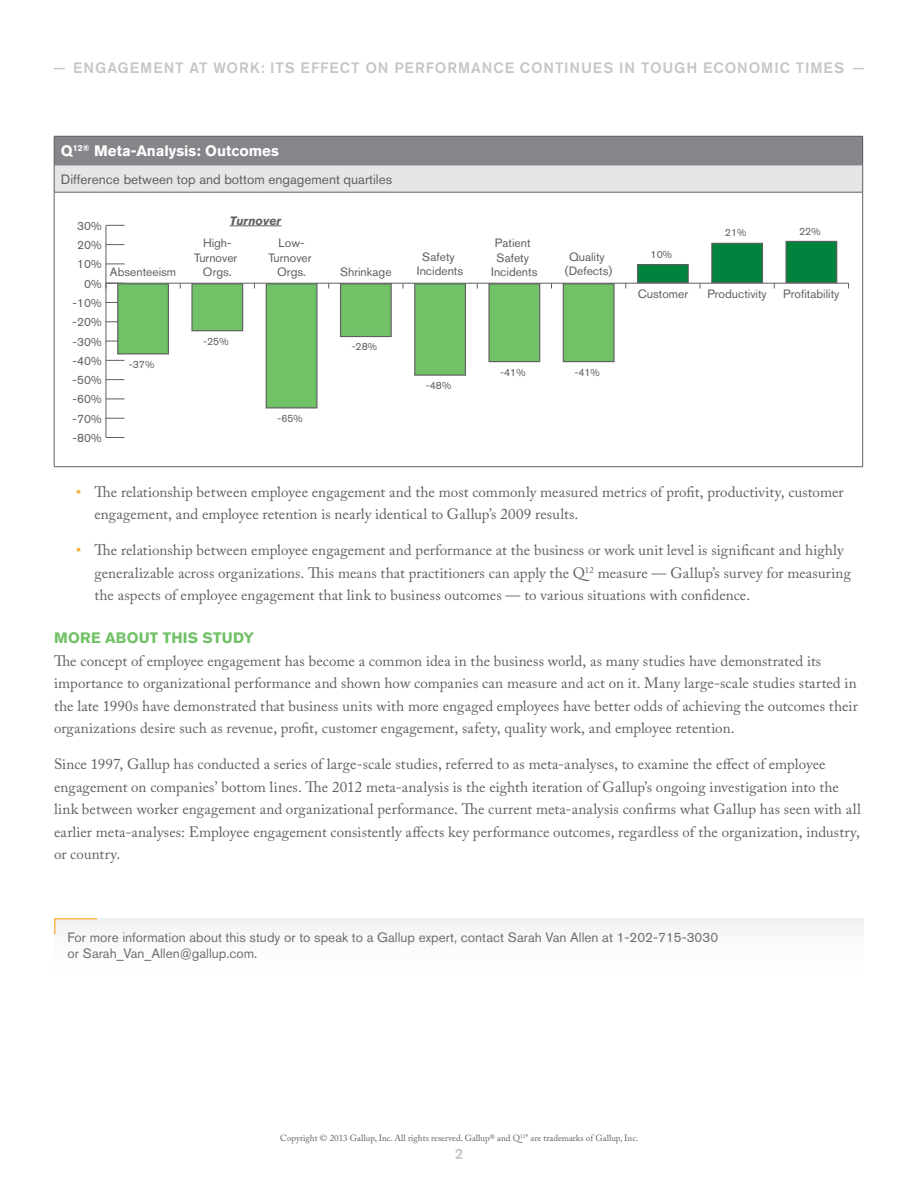
<style>
.page{position:relative;width:918px;height:1188px;background:#fff}
.page>*{position:absolute;margin:0;border:0;box-sizing:border-box;transform-origin:0 0}
.Text_Body_NB{font:15px/22.5px "Adobe Caslon Pro";letter-spacing:.005em;color:#5f5f62}
.List_Bullet_1_Gold{font:15px/22.5px "Adobe Caslon Pro";letter-spacing:.005em;color:#5f5f62}
.Running_Header__5_Ma{font:500 15px "Akzidenz Grotesk BE";letter-spacing:.06em;color:#c5c6c8}
.TableGraph_Title{font:700 15px "Akzidenz Grotesk BE";color:#fff}
.Subhead_InArticle{font:700 15px "Akzidenz Grotesk BE";letter-spacing:.015em;color:#71c167}
.Page__s{font:500 15px "Akzidenz Grotesk BE";color:#c5c6c8}
.Size_9_Caption{font:13.5px/16.2px "Akzidenz Grotesk BE";color:#6e6f72}
.TableGraph_Subtitle{font:13.5px "Akzidenz Grotesk BE";color:#5f5f62}
.t1{font:12px/14.4px "Akzidenz Grotesk BE";color:#5f5f62;text-align:center}
.t2{font:italic 700 12px "Akzidenz Grotesk BE";color:#5f5f62}
.t3{font:10.5px "Akzidenz Grotesk BE";color:#5f5f62}
.Copyright{font:9px "Adobe Caslon Pro";color:#5f5f62}
.s1{font-family:"Akzidenz Grotesk BE";color:#fbb03f}
</style>
<div class="page">
<div style="left:54px;top:136px;width:809px;height:29px;background:#848689"></div>
<div style="left:54px;top:165px;width:809px;height:27px;background:#e5e6e8"></div>
<hr style="left:54px;top:136px;width:809px;height:1px;background:#5f5f62">
<hr style="left:54px;top:165px;width:809px;height:1px;background:#5f5f62">
<hr style="left:54px;top:192px;width:1px;height:275px;background:#5f5f62">
<hr style="left:862px;top:192px;width:1px;height:275px;background:#5f5f62">
<hr style="left:54px;top:466px;width:809px;height:1px;background:#5f5f62">
<svg style="left:54px;top:137px;width:1px;height:55px"></svg>
<svg style="left:862px;top:137px;width:1px;height:55px"></svg>
<hr style="left:54px;top:192px;width:809px;height:1px;background:#5f5f62">
<hr style="left:230px;top:226px;width:51px;height:1px;background:#5f5f62">
<hr style="left:106px;top:283px;width:743px;height:1px;background:#5f5f62">
<hr style="left:106px;top:225px;width:1px;height:213px;background:#5f5f62">
<svg style="left:107px;top:437px;width:18px;height:1px"></svg>
<svg style="left:106px;top:418px;width:19px;height:1px"></svg>
<svg style="left:106px;top:399px;width:19px;height:1px"></svg>
<svg style="left:106px;top:379px;width:19px;height:1px"></svg>
<svg style="left:106px;top:360px;width:19px;height:1px"></svg>
<svg style="left:106px;top:283px;width:11px;height:5px"></svg>
<svg style="left:106px;top:264px;width:19px;height:1px"></svg>
<svg style="left:107px;top:244px;width:18px;height:1px"></svg>
<svg style="left:106px;top:225px;width:19px;height:1px"></svg>
<div style="left:118px;top:284px;width:50px;height:70px;background:#71c167"></div>
<div style="left:117px;top:283px;width:52px;height:71px;border:1px solid #5f5f62"></div>
<div style="left:192px;top:284px;width:51px;height:47px;background:#71c167"></div>
<div style="left:191px;top:283px;width:52px;height:48px;border:1px solid #5f5f62"></div>
<div style="left:266px;top:284px;width:51px;height:124px;background:#71c167"></div>
<div style="left:266px;top:283px;width:51px;height:125px;border:1px solid #5f5f62"></div>
<div style="left:341px;top:284px;width:50px;height:53px;background:#71c167"></div>
<div style="left:340px;top:283px;width:52px;height:54px;border:1px solid #5f5f62"></div>
<div style="left:415px;top:284px;width:50px;height:91px;background:#71c167"></div>
<div style="left:414px;top:283px;width:52px;height:93px;border:1px solid #5f5f62"></div>
<div style="left:489px;top:284px;width:51px;height:78px;background:#71c167"></div>
<div style="left:488px;top:283px;width:52px;height:79px;border:1px solid #5f5f62"></div>
<div style="left:563px;top:284px;width:51px;height:78px;background:#71c167"></div>
<div style="left:563px;top:283px;width:52px;height:79px;border:1px solid #5f5f62"></div>
<div style="left:638px;top:265px;width:50px;height:18px;background:#00843d"></div>
<div style="left:637px;top:264px;width:52px;height:19px;border:1px solid #5f5f62"></div>
<div style="left:712px;top:243px;width:50px;height:40px;background:#00843d"></div>
<div style="left:711px;top:243px;width:52px;height:40px;border:1px solid #5f5f62"></div>
<div style="left:786px;top:241px;width:51px;height:42px;background:#00843d"></div>
<div style="left:786px;top:241px;width:51px;height:42px;border:1px solid #5f5f62"></div>
<div style="left:98px;top:918px;width:766px;height:12px;background:#f2f3f3"></div>
<svg style="left:54px;top:918px;width:44px;height:17px"></svg>
<p class="Running_Header__5_Ma" style="left:73px;top:59px;width:773px">ENGAGEMENT AT WORK: ITS EFFECT ON PERFORMANCE CONTI NUES I N TOUGH ECONOMIC TI MES</p>
<p class="TableGraph_Title" style="left:61px;top:142px;width:219px">Q<sup>12®</sup> Meta-Analysis: Outcomes</p>
<p class="TableGraph_Subtitle" style="left:61px;top:171px;width:333px">Difference between top and bottom engagement quartiles</p>
<p class="t1" style="left:77px;top:218px;width:26px">30%</p>
<p class="t1" style="left:77px;top:238px;width:26px">20%</p>
<p class="t1" style="left:77px;top:257px;width:26px">10%</p>
<p class="t1" style="left:84px;top:276px;width:19px">0%</p>
<p class="t1" style="left:73px;top:296px;width:31px">-10%</p>
<p class="t1" style="left:73px;top:315px;width:31px">-20%</p>
<p class="t1" style="left:73px;top:334px;width:31px">-30%</p>
<p class="t1" style="left:73px;top:353px;width:31px">-40%</p>
<p class="t1" style="left:73px;top:373px;width:31px">-50%</p>
<p class="t1" style="left:73px;top:392px;width:31px">-60%</p>
<p class="t1" style="left:73px;top:411px;width:31px">-70%</p>
<p class="t1" style="left:73px;top:431px;width:31px">-80%</p>
<p class="t2" style="left:230px;top:213px;width:53px">Turnover</p>
<p class="t1" style="left:194px;top:236px;width:45px">High-<br>Turnover</p>
<p class="t1" style="left:110px;top:264px;width:68px">Absenteeism</p>
<p class="t1" style="left:203px;top:264px;width:30px">Orgs.</p>
<p class="t3" style="left:129px;top:358px;width:27px">-37%</p>
<p class="t3" style="left:203px;top:335px;width:27px">-25%</p>
<p class="t1" style="left:268px;top:236px;width:45px">Low-<br>Turnover<br>Orgs.</p>
<p class="t3" style="left:277px;top:412px;width:27px">-65%</p>
<p class="t1" style="left:422px;top:249px;width:34px">Safety</p>
<p class="t1" style="left:340px;top:264px;width:53px">Shrinkage</p>
<p class="t1" style="left:417px;top:264px;width:48px">Incidents</p>
<p class="t3" style="left:352px;top:340px;width:27px">-28%</p>
<p class="t3" style="left:426px;top:379px;width:27px">-48%</p>
<p class="t1" style="left:491px;top:236px;width:48px">Patient<br>Safety<br>Incidents</p>
<p class="t1" style="left:565px;top:249px;width:49px">Quality (Defects)</p>
<p class="t3" style="left:651px;top:248px;width:23px">10%</p>
<p class="t3" style="left:725px;top:226px;width:23px">21%</p>
<p class="t3" style="left:799px;top:225px;width:23px">22%</p>
<p class="t1" style="left:638px;top:287px;width:52px">Customer</p>
<p class="t1" style="left:707px;top:287px;width:61px">Productivity</p>
<p class="t1" style="left:783px;top:287px;width:58px">Profitability</p>
<p class="t3" style="left:500px;top:366px;width:27px">-41%</p>
<p class="t3" style="left:574px;top:366px;width:27px">-41%</p>
<p class="List_Bullet_1_Gold" style="left:94px;top:480px;width:751px;text-indent:-18px"><span class="s1">•</span> The relationship between employee engagement and the most commonly measured metrics of profit, productivity, customer engagement, and employee retention is nearly identical to Gallup’s 2009 results.</p>
<p class="List_Bullet_1_Gold" style="left:94px;top:539px;width:758px;text-indent:-18px"><span class="s1">•</span> The relationship between employee engagement and performance at the business or work unit level is significant and highly generalizable across organizations. This means that practitioners can apply the Q<sup>12</sup> measure — Gallup’s survey for measuring the aspects of employee engagement that link to business outcomes — to various situations with confidence.</p>
<p class="Subhead_InArticle" style="left:54px;top:629px;width:202px">MORE ABOUT THIS STUDY</p>
<p class="Text_Body_NB" style="left:54px;top:649px;width:805px">The concept of employee engagement has become a common idea in the business world, as many studies have demonstrated its importance to organizational performance and shown how companies can measure and act on it. Many large-scale studies started in the late 1990s have demonstrated that business units with more engaged employees have better odds of achieving the outcomes their organizations desire such as revenue, profit, customer engagement, safety, quality work, and employee retention.</p>
<p class="Text_Body_NB" style="left:54px;top:753px;width:808px">Since 1997, Gallup has conducted a series of large-scale studies, referred to as meta-analyses, to examine the effect of employee engagement on companies’ bottom lines. The 2012 meta-analysis is the eighth iteration of Gallup’s ongoing investigation into the link between worker engagement and organizational performance. The current meta-analysis confirms what Gallup has seen with all earlier meta-analyses: Employee engagement consistently affects key performance outcomes, regardless of the organization, industry, or country.</p>
<p class="Size_9_Caption" style="left:68px;top:929px;width:652px">For more information about this study or to speak to a Gallup expert, contact Sarah Van Allen at 1-202-715-3030 or Sarah_Van_Allen@gallup.com.</p>
<p class="Copyright" style="left:280px;top:1132px;width:360px">Copyright © 2013 Gallup, Inc. All rights reserved. Gallup® and Q<sup>12®</sup> are trademarks of Gallup, Inc.</p>
<p class="Page__s" style="left:455px;top:1144px;width:10px">2</p>
</div>
